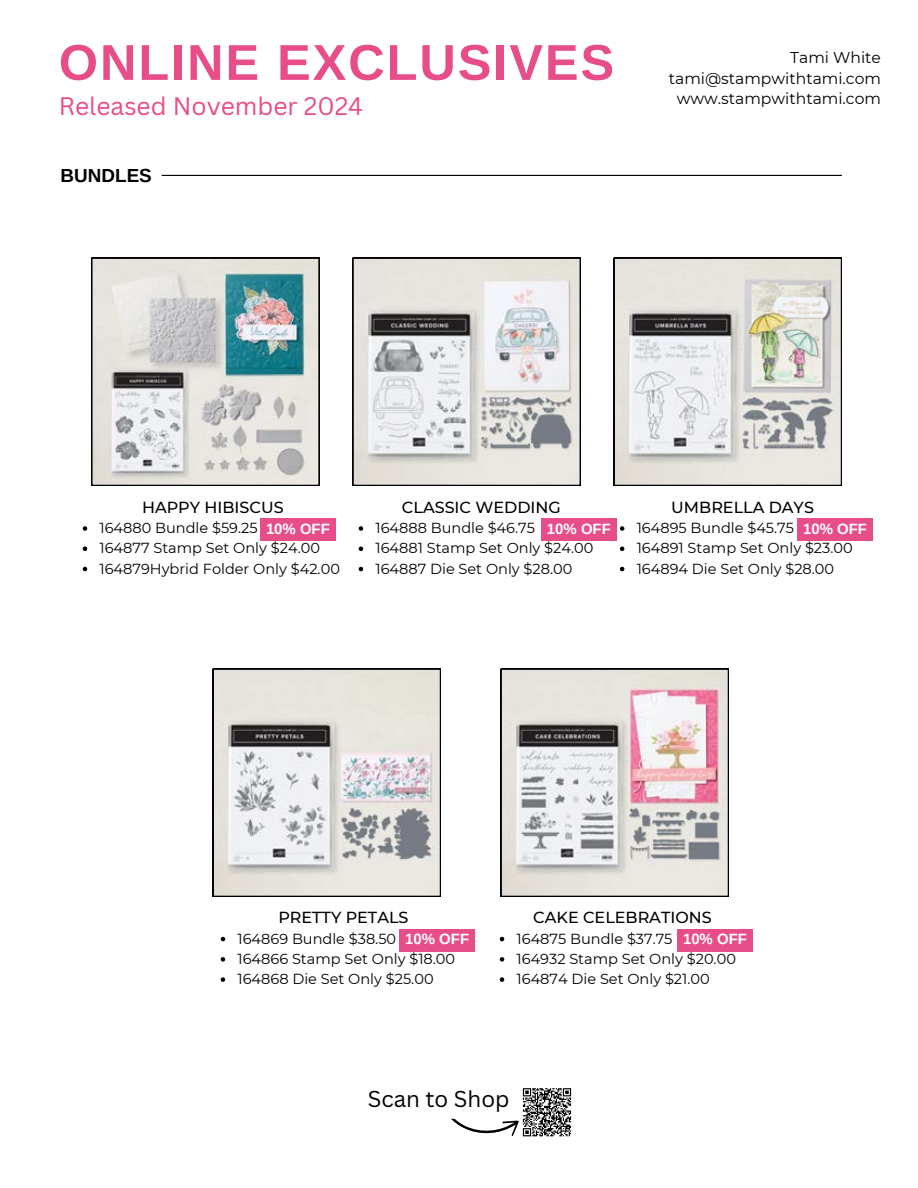
<style>
.page{position:relative;width:918px;height:1188px;background:#fff}
.page>*{position:absolute;margin:0;border:0;box-sizing:border-box;transform-origin:0 0}
.t1{font:700 50.4px "Arimo";letter-spacing:.04em;color:#e74d89}
.t2{font:24.6px "Canva Sans";color:#e74d89}
.t3{font:22.35px "Canva Sans";color:#000}
.t4{font:700 18.9px "Arimo";color:#000}
.t5{font:500 16.05px "Montserrat";color:#000}
.t6{font:15.6px/20.2px "Montserrat";color:#000;text-align:center}
.t7{font:700 15px "Arimo";color:#fff}
.t8{font:14.55px "Montserrat";color:#000}
</style>
<div class="page">
<hr style="left:162px;top:175px;width:680px;height:1px;background:#000">
<svg style="left:91px;top:258px;width:228px;height:228px;background:#b9c0bf"></svg>
<svg style="left:353px;top:258px;width:228px;height:228px;background:#cac9c9"></svg>
<svg style="left:614px;top:258px;width:228px;height:228px;background:#c8c7c4"></svg>
<svg style="left:213px;top:669px;width:228px;height:228px;background:#c9c7c6"></svg>
<svg style="left:501px;top:669px;width:228px;height:228px;background:#c9c0c1"></svg>
<svg style="left:83px;top:526px;width:4px;height:5px"></svg>
<svg style="left:83px;top:547px;width:4px;height:4px"></svg>
<svg style="left:83px;top:567px;width:4px;height:4px"></svg>
<svg style="left:450px;top:1088px;width:122px;height:49px"></svg>
<div style="left:260px;top:518px;width:76px;height:23px;background:#e74d89"></div>
<svg style="left:359px;top:526px;width:4px;height:5px"></svg>
<svg style="left:359px;top:547px;width:4px;height:4px"></svg>
<svg style="left:359px;top:567px;width:4px;height:4px"></svg>
<div style="left:541px;top:518px;width:76px;height:23px;background:#e74d89"></div>
<svg style="left:620px;top:526px;width:4px;height:5px"></svg>
<svg style="left:620px;top:547px;width:4px;height:4px"></svg>
<svg style="left:620px;top:567px;width:4px;height:4px"></svg>
<div style="left:797px;top:518px;width:76px;height:23px;background:#e74d89"></div>
<svg style="left:221px;top:937px;width:4px;height:4px"></svg>
<svg style="left:221px;top:957px;width:4px;height:5px"></svg>
<svg style="left:221px;top:977px;width:4px;height:5px"></svg>
<div style="left:399px;top:929px;width:76px;height:22px;background:#e74d89"></div>
<svg style="left:500px;top:937px;width:4px;height:4px"></svg>
<svg style="left:500px;top:957px;width:4px;height:5px"></svg>
<svg style="left:500px;top:977px;width:4px;height:5px"></svg>
<div style="left:677px;top:929px;width:76px;height:22px;background:#e74d89"></div>
<p class="t1" style="left:59px;top:34px;width:557px">ONLINE EXCLUSIVES</p>
<h4 class="t2" style="left:59px;top:88px;width:306px">Released November 2024</h4>
<p class="t4" style="left:61px;top:165px;width:93px">BUNDLES</p>
<p class="t6" style="left:790px;top:48px;width:92px">Tami White</p>
<p class="t6" style="left:669px;top:68px;width:214px">tami@stampwithtami.com www.stampwithtami.com</p>
<p class="t5" style="left:142px;top:497px;width:143px">HAPPY HIBISCUS</p>
<p class="t8" style="left:100px;top:519px;width:160px">164880 Bundle $59.25</p>
<h4 class="t8" style="left:100px;top:539px;width:222px">164877 Stamp Set Only $24.00</h4>
<p class="t8" style="left:100px;top:559px;width:242px">164879Hybrid Folder Only $42.00</p>
<p class="t7" style="left:266px;top:520px;width:65px">10% OFF</p>
<h4 class="t5" style="left:402px;top:497px;width:160px">CLASSIC WEDDING</h4>
<p class="t8" style="left:376px;top:519px;width:161px">164888 Bundle $46.75</p>
<p class="t8" style="left:376px;top:539px;width:219px">164881 Stamp Set Only $24.00</p>
<p class="t8" style="left:376px;top:559px;width:198px">164887 Die Set Only $28.00</p>
<h4 class="t7" style="left:547px;top:520px;width:65px">10% OFF</h4>
<h4 class="t5" style="left:671px;top:497px;width:144px">UMBRELLA DAYS</h4>
<h4 class="t8" style="left:637px;top:519px;width:159px">164895 Bundle $45.75</h4>
<p class="t8" style="left:637px;top:539px;width:217px">164891 Stamp Set Only $23.00</p>
<h4 class="t8" style="left:637px;top:559px;width:199px">164894 Die Set Only $28.00</h4>
<p class="t7" style="left:803px;top:520px;width:65px">10% OFF</p>
<p class="t5" style="left:278px;top:908px;width:132px">PRETTY PETALS</p>
<p class="t8" style="left:238px;top:930px;width:160px">164869 Bundle $38.50</p>
<h4 class="t8" style="left:238px;top:950px;width:219px">164866 Stamp Set Only $18.00</h4>
<p class="t8" style="left:238px;top:970px;width:198px">164868 Die Set Only $25.00</p>
<h4 class="t7" style="left:405px;top:931px;width:65px">10% OFF</h4>
<p class="t5" style="left:533px;top:908px;width:180px">CAKE CELEBRATIONS</p>
<p class="t8" style="left:517px;top:930px;width:157px">164875 Bundle $37.75</p>
<p class="t8" style="left:517px;top:950px;width:221px">164932 Stamp Set Only $20.00</p>
<h4 class="t8" style="left:517px;top:970px;width:195px">164874 Die Set Only $21.00</h4>
<p class="t7" style="left:683px;top:931px;width:65px">10% OFF</p>
<p class="t3" style="left:368px;top:1083px;width:143px">Scan to Shop</p>
</div>
